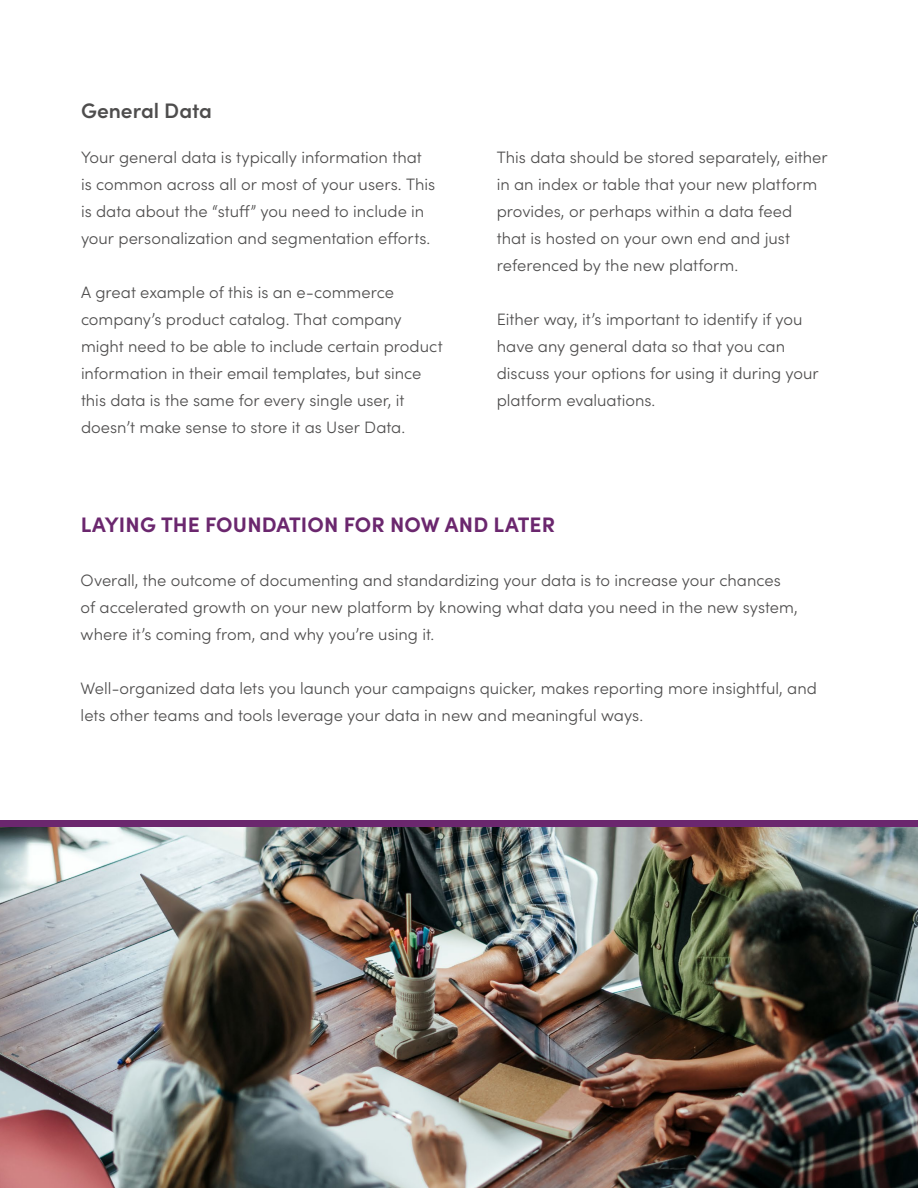
<style>
.page{position:relative;width:918px;height:1188px;background:#fff}
.page>*{position:absolute;margin:0;border:0;box-sizing:border-box;transform-origin:0 0}
.t1{font:700 21px "Sofia Pro";letter-spacing:.01em;color:#6b276e}
.t2{font:600 21px "Sofia Pro";letter-spacing:-.005em;color:#4e4d4d}
.t3{font:300 16.5px/27px "Sofia Pro";color:#4e4d4d}
</style>
<div class="page">
<img style="left:0;top:826px;width:918px;height:362px">
<div style="left:0;top:820px;width:918px;height:6px;background:#6b276e"></div>
<p class="t2" style="left:81px;top:95px;width:133px">General Data</p>
<p class="t3" style="left:81px;top:143px;width:356px">Your general data is typically information that is common across all or most of your users. This is data about the “stuff” you need to include in your personalization and segmentation efforts.</p>
<p class="t3" style="left:81px;top:278px;width:363px">A great example of this is an e-commerce company’s product catalog. That company might need to be able to include certain product information in their email templates, but since this data is the same for every single user, it doesn’t make sense to store it as User Data.</p>
<p class="t3" style="left:497px;top:143px;width:332px">This data should be stored separately, either in an index or table that your new platform provides, or perhaps within a data feed<br>that is hosted on your own end and just referenced by the new platform.</p>
<p class="t3" style="left:497px;top:305px;width:323px">Either way, it’s important to identify if you have any general data so that you can discuss your options for using it during your platform evaluations.</p>
<p class="t1" style="left:81px;top:509px;width:476px">LAYING THE FOUNDATION FOR NOW AND LATER</p>
<p class="t3" style="left:81px;top:566px;width:719px">Overall, the outcome of documenting and standardizing your data is to increase your chances of accelerated growth on your new platform by knowing what data you need in the new system, where it’s coming from, and why you’re using it.</p>
<p class="t3" style="left:81px;top:674px;width:738px">Well-organized data lets you launch your campaigns quicker, makes reporting more insightful, and lets other teams and tools leverage your data in new and meaningful ways.</p>
</div>
